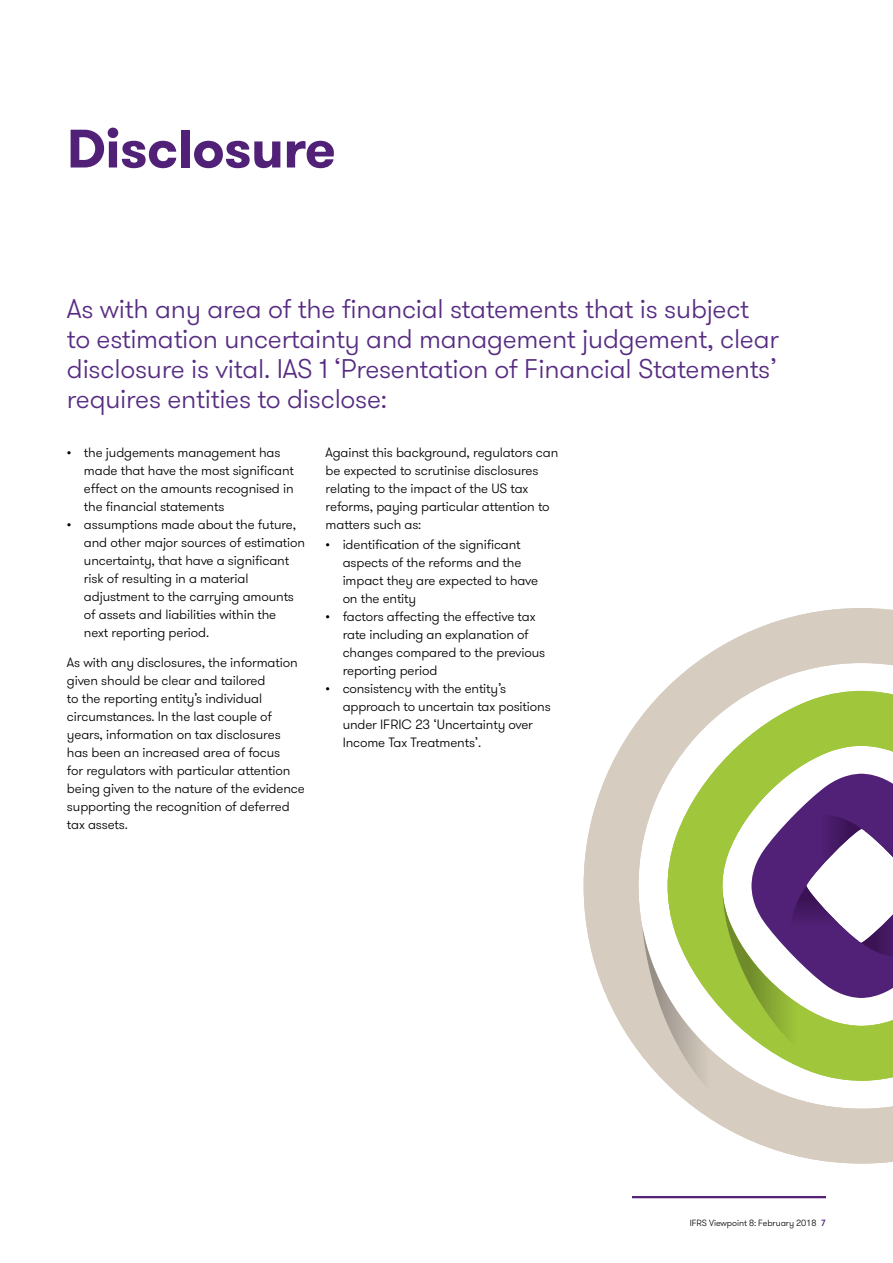
<style>
.page{position:relative;width:893px;height:1263px;background:#fff}
.page>*{position:absolute;margin:0;border:0;box-sizing:border-box;transform-origin:0 0}
.t1{font:700 54px "GT Walsheim Pro";letter-spacing:-.01em;color:#512178}
.t2{font:300 27px/30px "GT Walsheim Pro";letter-spacing:-.01em;color:#572c82}
.t3{font:300 13.5px/18px "GT Walsheim Pro";letter-spacing:-.01em;color:#000}
.t4{font:300 9px "GT Walsheim Pro";letter-spacing:-.01em;color:#000}
.s1{font-weight:500;color:#512178}
</style>
<div class="page">
<hr style="left:632px;top:1196px;width:194px;height:2px;background:#512178">
<svg style="left:584px;top:716px;width:58px;height:340px"></svg>
<svg style="left:642px;top:608px;width:251px;height:555px"></svg>
<svg style="left:668px;top:691px;width:54px;height:390px"></svg>
<svg style="left:722px;top:691px;width:171px;height:390px"></svg>
<svg style="left:751px;top:774px;width:142px;height:224px"></svg>
<h1 class="t1" style="left:67px;top:113px;width:270px">Disclosure</h1>
<h2 class="t2" style="left:67px;top:294px;width:713px">As with any area of the financial statements that is subject to estimation uncertainty and management judgement, clear disclosure is vital. IAS 1 ‘Presentation of Financial Statements’ requires entities to disclose:</h2>
<p class="t3" style="left:84px;top:443px;width:211px;text-indent:-17px">• the judgements management has made that have the most significant effect on the amounts recognised in the financial statements</p>
<p class="t3" style="left:84px;top:515px;width:223px;text-indent:-17px">• assumptions made about the future, and other major sources of estimation uncertainty, that have a significant risk of resulting in a material adjustment to the carrying amounts of assets and liabilities within the<br>next reporting period.</p>
<p class="t3" style="left:67px;top:654px;width:239px">As with any disclosures, the information given should be clear and tailored<br>to the reporting entity’s individual circumstances. In the last couple of years, information on tax disclosures has been an increased area of focus<br>for regulators with particular attention being given to the nature of the evidence supporting the recognition of deferred tax assets.</p>
<p class="t3" style="left:326px;top:443px;width:234px">Against this background, regulators can be expected to scrutinise disclosures relating to the impact of the US tax reforms, paying particular attention to matters such as:</p>
<p class="t3" style="left:343px;top:535px;width:197px;text-indent:-17px">• identification of the significant aspects of the reforms and the impact they are expected to have on the entity</p>
<p class="t3" style="left:343px;top:607px;width:204px;text-indent:-17px">• factors affecting the effective tax rate including an explanation of changes compared to the previous reporting period</p>
<p class="t3" style="left:343px;top:679px;width:210px;text-indent:-17px">• consistency with the entity’s approach to uncertain tax positions under IFRIC 23 ‘Uncertainty over<br>Income Tax Treatments’.</p>
<p class="t4" style="left:690px;top:1217px;width:138px">IFRS Viewpoint 8: February 2018 <span class="s1">7</span></p>
</div>
